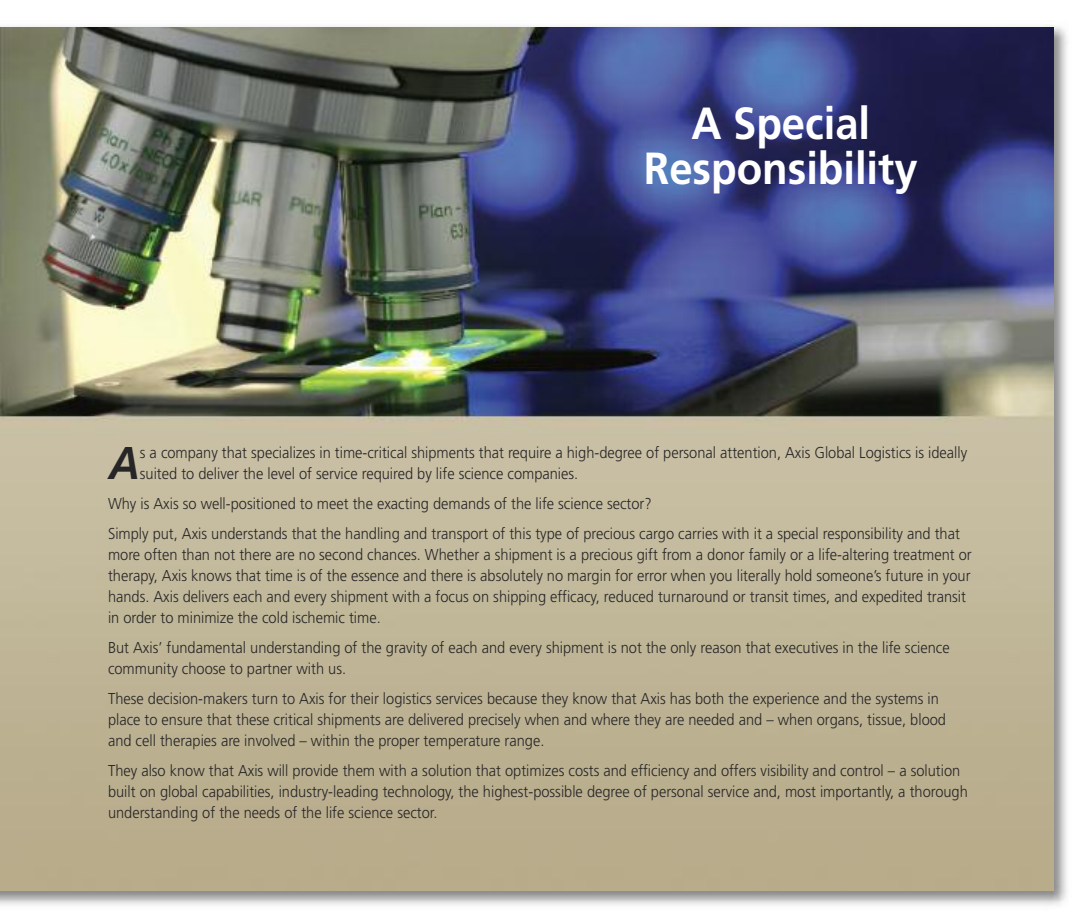
<style>
.page{position:relative;width:1080px;height:918px;background:#fff}
.page>*{position:absolute;margin:0;border:0;box-sizing:border-box;transform-origin:0 0}
.t1{font:italic 700 45.9px "Frutiger";color:#272627;scale:.93 1}
.t2{font:700 45px/45px "Frutiger";color:#fff;text-align:center;scale:.93 1}
.t3{font:300 15.75px/21px "Frutiger";color:#272627;scale:.93 1}
</style>
<div class="page">
<img style="left:0;top:25px;width:1068px;height:881px">
<img style="left:0;top:27px;width:1053px;height:864px">
<h2 class="t2" style="left:644px;top:104px;width:296px">A Special<br>Responsibility</h2>
<h1 class="t1" style="left:109px;top:445px;width:35px">A</h1>
<p class="t3" style="left:140px;top:443px;width:891px">s a company that specializes in time-critical shipments that require a high-degree of personal attention, Axis Global Logistics is ideally suited to deliver the level of service required by life science companies.</p>
<p class="t3" style="left:108px;top:490px;width:918px;line-height:30px">Why is Axis so well-positioned to meet the exacting demands of the life science sector?<br>Simply put, Axis understands that the handling and transport of this type of precious cargo carries with it a special responsibility and that</p>
<p class="t3" style="left:108px;top:545px;width:930px">more often than not there are no second chances. Whether a shipment is a precious gift from a donor family or a life-altering treatment or therapy, Axis knows that time is of the essence and there is absolutely no margin for error when you literally hold someone’s future in your hands. Axis delivers each and every shipment with a focus on shipping efficacy, reduced turnaround or transit times, and expedited transit in order to minimize the cold ischemic time.</p>
<p class="t3" style="left:108px;top:638px;width:907px">But Axis’ fundamental understanding of the gravity of each and every shipment is not the only reason that executives in the life science community choose to partner with us.</p>
<p class="t3" style="left:108px;top:689px;width:903px">These decision-makers turn to Axis for their logistics services because they know that Axis has both the experience and the systems in place to ensure that these critical shipments are delivered precisely when and where they are needed and – when organs, tissue, blood and cell therapies are involved – within the proper temperature range.</p>
<p class="t3" style="left:108px;top:761px;width:926px">They also know that Axis will provide them with a solution that optimizes costs and efficiency and offers visibility and control – a solution built on global capabilities, industry-leading technology, the highest-possible degree of personal service and, most importantly, a thorough understanding of the needs of the life science sector.</p>
</div>
